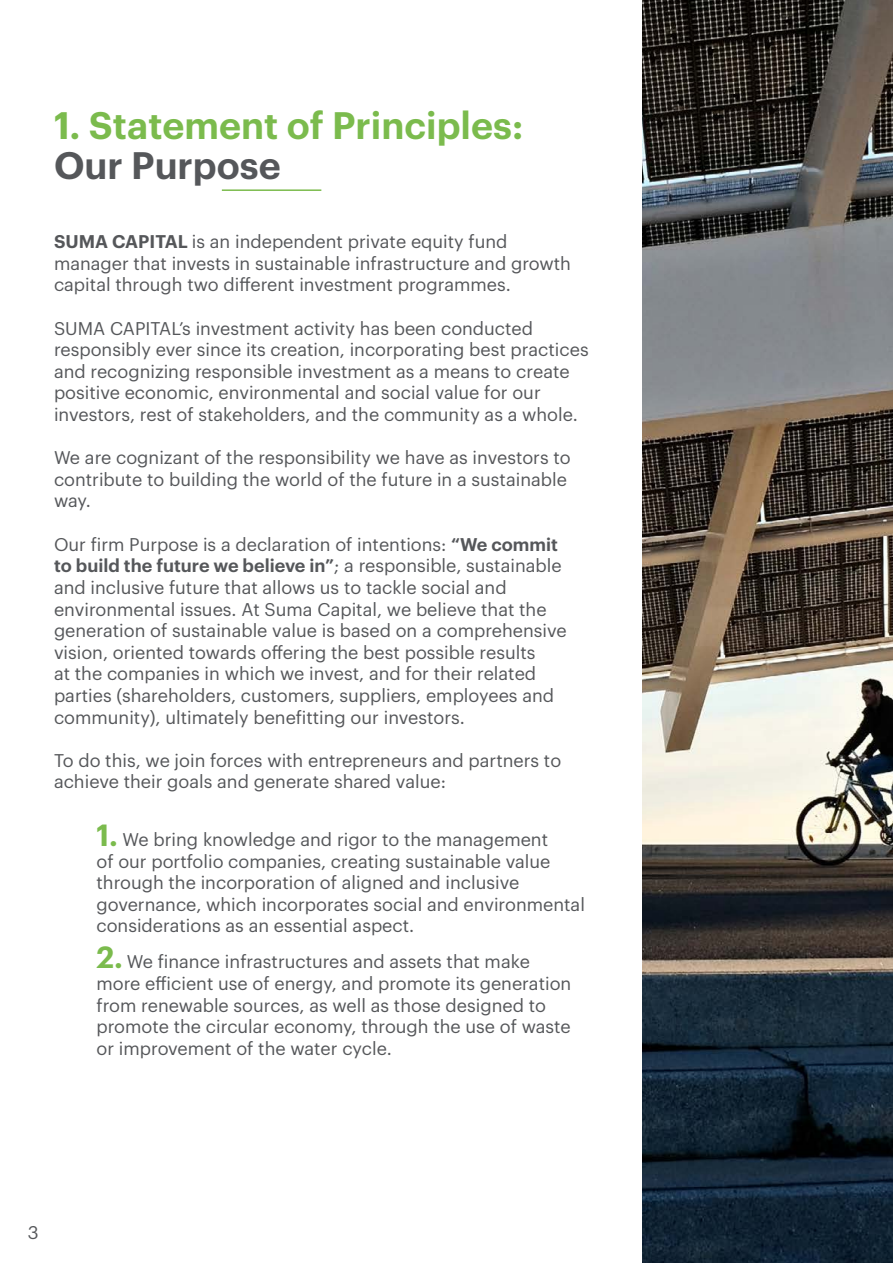
<style>
.page{position:relative;width:893px;height:1263px;background:#fff}
.page>*{position:absolute;margin:0;border:0;box-sizing:border-box;transform-origin:0 0}
.t1{font:600 37.5px "Graphik";color:#7bbb4d}
.t2{font:600 37.5px "Graphik";color:#55575a}
.t3{font:18px/21.6px "Graphik";color:#55575a}
.s1{font-weight:600}
.s2{font-weight:600;font-size:30px;color:#7bbb4d}
</style>
<div class="page">
<hr style="left:222px;top:189px;width:99px;height:2px;background:#7bbb4d">
<img style="left:643px;top:0;width:250px;height:1263px">
<h1 class="t1" style="left:54px;top:97px;width:471px">1. Statement of Principles:</h1>
<h1 class="t2" style="left:54px;top:137px;width:228px">Our Purpose</h1>
<p class="t3" style="left:54px;top:229px;width:519px"><span class="s1">SUMA CAPITAL</span> is an independent private equity fund manager that invests in sustainable infrastructure and growth capital through two different investment programmes.</p>
<p class="t3" style="left:54px;top:316px;width:536px">SUMA CAPITAL’s investment activity has been conducted responsibly ever since its creation, incorporating best practices and recognizing responsible investment as a means to create positive economic, environmental and social value for our investors, rest of stakeholders, and the community as a whole.</p>
<p class="t3" style="left:54px;top:445px;width:518px">We are cognizant of the responsibility we have as investors to contribute to building the world of the future in a sustainable way.</p>
<p class="t3" style="left:54px;top:532px;width:514px">Our firm Purpose is a declaration of intentions: <span class="s1">“We commit to build the future we believe in”</span>; a responsible, sustainable and inclusive future that allows us to tackle social and environmental issues. At Suma Capital, we believe that the generation of sustainable value is based on a comprehensive vision, oriented towards offering the best possible results<br>at the companies in which we invest, and for their related parties (shareholders, customers, suppliers, employees and community), ultimately benefitting our investors.</p>
<p class="t3" style="left:54px;top:748px;width:509px">To do this, we join forces with entrepreneurs and partners to achieve their goals and generate shared value:</p>
<p class="t3" style="left:97px;top:827px;width:490px"><span class="s2">1.</span> We bring knowledge and rigor to the management<br>of our portfolio companies, creating sustainable value through the incorporation of aligned and inclusive governance, which incorporates social and environmental considerations as an essential aspect.</p>
<p class="t3" style="left:97px;top:949px;width:476px"><span class="s2">2.</span> We finance infrastructures and assets that make more efficient use of energy, and promote its generation from renewable sources, as well as those designed to promote the circular economy, through the use of waste or improvement of the water cycle.</p>
<p class="t3" style="left:28px;top:1220px;width:12px">3</p>
</div>
